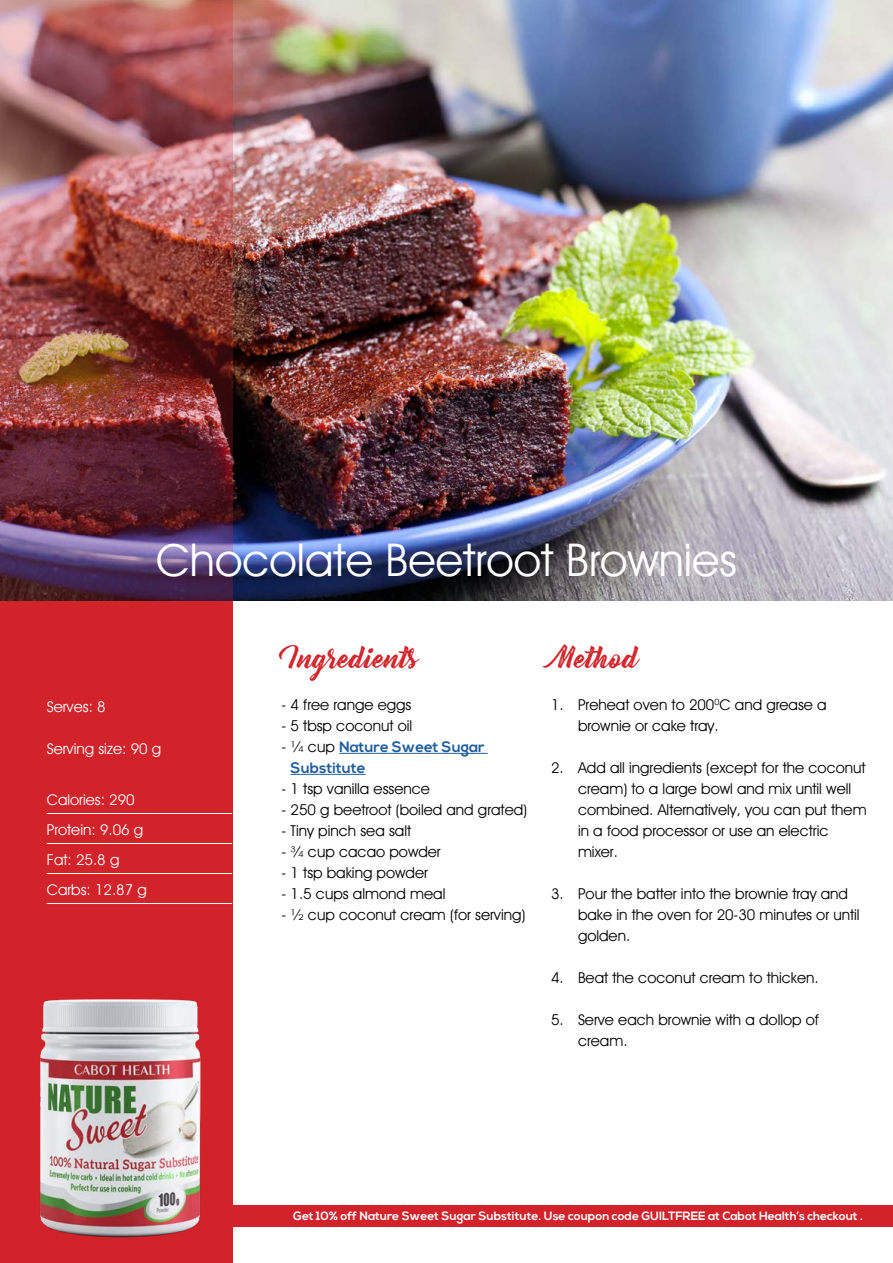
<style>
.page{position:relative;width:893px;height:1263px;background:#fff}
.page>*{position:absolute;margin:0;border:0;box-sizing:border-box;transform-origin:0 0}
.t1{font:45px "Avant Garde IT Cby BT";color:#fff}
.t2{font:27px "Bernadette Rough";color:#d2232a}
.t3{font:15px/21px "Avant Garde IT Cby BT";color:#000}
.t4{font:15px/30px "Avant Garde IT Cby BT";color:#fff}
.t5{font:700 15px/21px "Nexa";color:#215e9e}
.t6{font:700 12px "Nexa";color:#fff}
.s1{font-family:"Avant Garde IT Cby BT";font-weight:400;color:#000}
</style>
<div class="page">
<div style="left:9px;top:1205px;width:884px;height:22px;background:#d2232a"></div>
<div style="left:0;top:0;width:233px;height:1263px;background:#d2232a"></div>
<img style="left:232px;top:0;width:661px;height:600px">
<hr style="left:339px;top:753px;width:149px;height:1px;background:#215e9e">
<hr style="left:291px;top:774px;width:75px;height:1px;background:#215e9e">
<img style="left:0;top:0;width:232px;height:600px">
<img style="left:39px;top:999px;width:162px;height:239px">
<hr style="left:47px;top:813px;width:185px;height:1px;background:#fff">
<hr style="left:47px;top:843px;width:185px;height:1px;background:#fff">
<hr style="left:47px;top:873px;width:185px;height:1px;background:#fff">
<hr style="left:47px;top:903px;width:185px;height:1px;background:#fff">
<h1 class="t1" style="left:156px;top:533px;width:582px">Chocolate Beetroot Brownies</h1>
<p class="t4" style="left:47px;top:691px;width:60px">Serves: 8</p>
<p class="t4" style="left:47px;top:733px;width:116px">Serving size: 90 g</p>
<p class="t4" style="left:47px;top:784px;width:102px">Calories: 290<br>Protein: 9.06 g<br>Fat: 25.8 g<br>Carbs: 12.87 g</p>
<h2 class="t2" style="left:281px;top:636px;width:139px">Ingredients</h2>
<p class="t3" style="left:281px;top:694px;width:131px">- 4 free range eggs</p>
<p class="t3" style="left:281px;top:715px;width:132px">- 5 tbsp coconut oil</p>
<p class="t5" style="left:291px;top:737px;width:196px;text-indent:-9px"><span class="s1">- ¼ cup</span> Nature Sweet Sugar<br>Substitute</p>
<p class="t3" style="left:281px;top:778px;width:150px">- 1 tsp vanilla essence</p>
<p class="t3" style="left:281px;top:799px;width:247px">- 250 g beetroot (boiled and grated)</p>
<p class="t3" style="left:281px;top:820px;width:131px">- Tiny pinch sea salt</p>
<p class="t3" style="left:281px;top:841px;width:161px">- ¾ cup cacao powder</p>
<p class="t3" style="left:281px;top:862px;width:148px">- 1 tsp baking powder</p>
<p class="t3" style="left:281px;top:883px;width:165px">- 1.5 cups almond meal</p>
<p class="t3" style="left:281px;top:904px;width:246px">- ½ cup coconut cream (for serving)</p>
<h2 class="t2" style="left:551px;top:636px;width:90px">Method</h2>
<p class="t3" style="left:578px;top:694px;width:250px;text-indent:-27px">1. Preheat oven to 200<sup>0</sup>C and grease a brownie or cake tray.</p>
<p class="t3" style="left:578px;top:757px;width:290px;text-indent:-27px">2. Add all ingredients (except for the coconut cream) to a large bowl and mix until well combined. Alternatively, you can put them in a food processor or use an electric mixer.</p>
<p class="t3" style="left:578px;top:883px;width:283px;text-indent:-27px">3. Pour the batter into the brownie tray and bake in the oven for 20-30 minutes or until golden.</p>
<p class="t3" style="left:551px;top:967px;width:269px">4. Beat the coconut cream to thicken.</p>
<p class="t3" style="left:578px;top:1009px;width:243px;text-indent:-27px">5. Serve each brownie with a dollop of cream.</p>
<p class="t6" style="left:293px;top:1209px;width:571px">Get 10% off Nature Sweet Sugar Substitute. Use coupon code GUILTFREE at Cabot Health’s checkout .</p>
</div>
